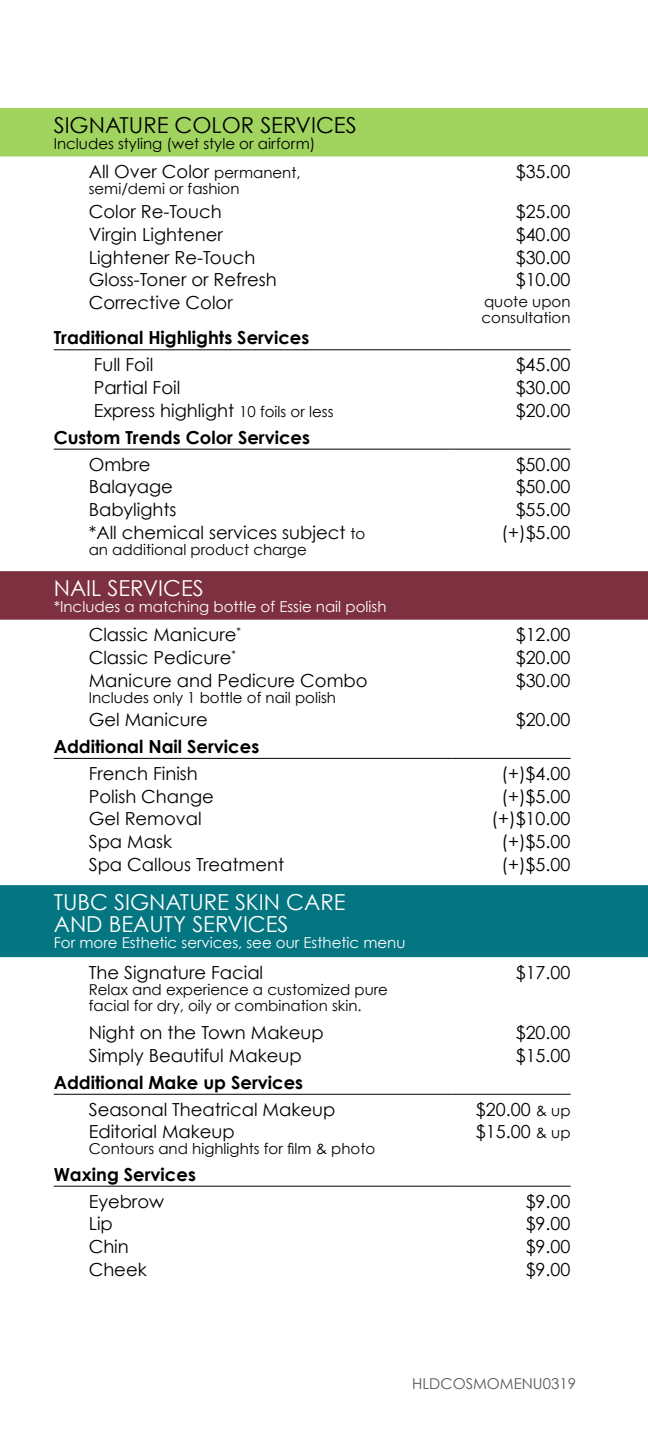
<style>
.page{position:relative;width:648px;height:1440px;background:#fff}
.page>*{position:absolute;margin:0;border:0;box-sizing:border-box;transform-origin:0 0}
.t1{font:22px/22px "Century Gothic";color:#fff}
.t2{font:22px "Century Gothic";color:#000}
.t3{font:18px "Century Gothic";color:#000}
.t4{font:700 18px "Century Gothic";color:#000}
.t5{font:15px/16px "Century Gothic";color:#000}
.t6{font:15px "Century Gothic";color:#fff}
.t7{font:15px "Century Gothic";color:#58595b}
.s1{font-size:15px}
</style>
<div class="page">
<div style="left:0;top:108px;width:648px;height:48px;background:#a0d45e"></div>
<div style="left:0;top:571px;width:648px;height:49px;background:#7d303f"></div>
<div style="left:0;top:885px;width:648px;height:72px;background:#047681"></div>
<hr style="left:54px;top:349px;width:398px;height:1px;background:#000">
<hr style="left:452px;top:349px;width:119px;height:1px;background:#000">
<hr style="left:54px;top:449px;width:398px;height:1px;background:#000">
<hr style="left:452px;top:449px;width:119px;height:1px;background:#000">
<hr style="left:54px;top:758px;width:398px;height:1px;background:#000">
<hr style="left:452px;top:758px;width:119px;height:1px;background:#000">
<hr style="left:54px;top:1094px;width:398px;height:1px;background:#000">
<hr style="left:452px;top:1094px;width:119px;height:1px;background:#000">
<hr style="left:54px;top:1186px;width:398px;height:1px;background:#000">
<hr style="left:452px;top:1186px;width:119px;height:1px;background:#000">
<p class="t2" style="left:54px;top:111px;width:304px">SIGNATURE COLOR SERVICES</p>
<p class="t5" style="left:54px;top:135px;width:263px">Includes styling (wet style or airform)</p>
<p class="t3" style="left:89px;top:161px;width:213px">All Over Color <span class="s1">permanent,</span></p>
<p class="t5" style="left:89px;top:180px;width:152px">semi/demi or fashion</p>
<p class="t3" style="left:516px;top:161px;width:56px">$35.00</p>
<p class="t3" style="left:89px;top:201px;width:134px">Color Re-Touch</p>
<p class="t3" style="left:516px;top:201px;width:56px">$25.00</p>
<p class="t3" style="left:89px;top:224px;width:136px">Virgin Lightener</p>
<p class="t3" style="left:516px;top:224px;width:56px">$40.00</p>
<p class="t3" style="left:89px;top:246px;width:168px">Lightener Re-Touch</p>
<p class="t3" style="left:516px;top:246px;width:56px">$30.00</p>
<p class="t3" style="left:89px;top:269px;width:190px">Gloss-Toner or Refresh</p>
<p class="t3" style="left:516px;top:269px;width:56px">$10.00</p>
<p class="t3" style="left:89px;top:292px;width:146px">Corrective Color</p>
<p class="t5" style="left:482px;top:293px;width:91px">quote upon consultation</p>
<p class="t4" style="left:54px;top:326px;width:257px">Traditional Highlights Services</p>
<p class="t3" style="left:94px;top:354px;width:61px">Full Foil</p>
<p class="t3" style="left:516px;top:354px;width:56px">$45.00</p>
<p class="t3" style="left:94px;top:376px;width:88px">Partial Foil</p>
<p class="t3" style="left:516px;top:376px;width:56px">$30.00</p>
<p class="t3" style="left:94px;top:399px;width:241px">Express highlight <span class="s1">10 foils or less</span></p>
<p class="t3" style="left:516px;top:399px;width:56px">$20.00</p>
<p class="t4" style="left:54px;top:426px;width:258px">Custom Trends Color Services</p>
<p class="t3" style="left:89px;top:453px;width:63px">Ombre</p>
<p class="t3" style="left:516px;top:453px;width:56px">$50.00</p>
<p class="t3" style="left:89px;top:476px;width:86px">Balayage</p>
<p class="t3" style="left:516px;top:476px;width:56px">$50.00</p>
<p class="t3" style="left:89px;top:499px;width:89px">Babylights</p>
<p class="t3" style="left:516px;top:499px;width:56px">$55.00</p>
<p class="t3" style="left:89px;top:521px;width:278px">*All chemical services subject <span class="s1">to</span></p>
<p class="t5" style="left:89px;top:541px;width:220px">an additional product charge</p>
<p class="t3" style="left:501px;top:521px;width:71px">(+)$5.00</p>
<p class="t1" style="left:54px;top:576px;width:152px">NAIL SERVICES</p>
<p class="t6" style="left:54px;top:597px;width:334px">*Includes a matching bottle of Essie nail polish</p>
<p class="t3" style="left:89px;top:624px;width:154px">Classic Manicure<sup>*</sup></p>
<p class="t3" style="left:516px;top:624px;width:56px">$12.00</p>
<p class="t3" style="left:89px;top:646px;width:149px">Classic Pedicure<sup>*</sup></p>
<p class="t3" style="left:516px;top:646px;width:56px">$20.00</p>
<p class="t3" style="left:89px;top:669px;width:280px">Manicure and Pedicure Combo</p>
<p class="t5" style="left:89px;top:689px;width:249px">Includes only 1 bottle of nail polish</p>
<p class="t3" style="left:516px;top:669px;width:56px">$30.00</p>
<p class="t3" style="left:89px;top:708px;width:121px">Gel Manicure</p>
<p class="t3" style="left:516px;top:708px;width:56px">$20.00</p>
<p class="t4" style="left:54px;top:735px;width:207px">Additional Nail Services</p>
<p class="t3" style="left:89px;top:762px;width:111px">French Finish</p>
<p class="t3" style="left:501px;top:762px;width:71px">(+)$4.00</p>
<p class="t3" style="left:89px;top:785px;width:127px">Polish Change</p>
<p class="t3" style="left:501px;top:785px;width:71px">(+)$5.00</p>
<p class="t3" style="left:89px;top:808px;width:115px">Gel Removal</p>
<p class="t3" style="left:491px;top:808px;width:81px">(+)$10.00</p>
<p class="t3" style="left:89px;top:830px;width:85px">Spa Mask</p>
<p class="t3" style="left:501px;top:830px;width:71px">(+)$5.00</p>
<p class="t3" style="left:89px;top:853px;width:197px">Spa Callous Treatment</p>
<p class="t3" style="left:501px;top:853px;width:71px">(+)$5.00</p>
<p class="t1" style="left:54px;top:890px;width:293px">TUBC SIGNATURE SKIN CARE<br>AND BEAUTY SERVICES</p>
<p class="t6" style="left:54px;top:933px;width:353px">For more Esthetic services, see our Esthetic menu</p>
<p class="t3" style="left:89px;top:961px;width:176px">The Signature Facial</p>
<p class="t5" style="left:89px;top:981px;width:301px">Relax and experience a customized pure facial for dry, oily or combination skin.</p>
<p class="t3" style="left:516px;top:961px;width:56px">$17.00</p>
<p class="t3" style="left:89px;top:1022px;width:236px">Night on the Town Makeup</p>
<p class="t3" style="left:516px;top:1022px;width:56px">$20.00</p>
<p class="t3" style="left:89px;top:1044px;width:214px">Simply Beautiful Makeup</p>
<p class="t3" style="left:516px;top:1044px;width:56px">$15.00</p>
<p class="t4" style="left:54px;top:1071px;width:251px">Additional Make up Services</p>
<p class="t3" style="left:89px;top:1098px;width:248px">Seasonal Theatrical Makeup</p>
<p class="t3" style="left:476px;top:1098px;width:96px">$20.00 <span class="s1">&amp; up</span></p>
<p class="t3" style="left:89px;top:1121px;width:148px">Editorial Makeup</p>
<p class="t5" style="left:89px;top:1141px;width:288px">Contours and highlights for film &amp; photo</p>
<p class="t3" style="left:476px;top:1121px;width:96px">$15.00 <span class="s1">&amp; up</span></p>
<p class="t4" style="left:54px;top:1163px;width:144px">Waxing Services</p>
<p class="t3" style="left:89px;top:1190px;width:77px">Eyebrow</p>
<p class="t3" style="left:526px;top:1190px;width:46px">$9.00</p>
<p class="t3" style="left:89px;top:1213px;width:26px">Lip</p>
<p class="t3" style="left:526px;top:1213px;width:46px">$9.00</p>
<p class="t3" style="left:89px;top:1236px;width:42px">Chin</p>
<p class="t3" style="left:526px;top:1236px;width:46px">$9.00</p>
<p class="t3" style="left:89px;top:1258px;width:60px">Cheek</p>
<p class="t3" style="left:526px;top:1258px;width:46px">$9.00</p>
<p class="t7" style="left:412px;top:1374px;width:165px">HLDCOSMOMENU0319</p>
</div>
